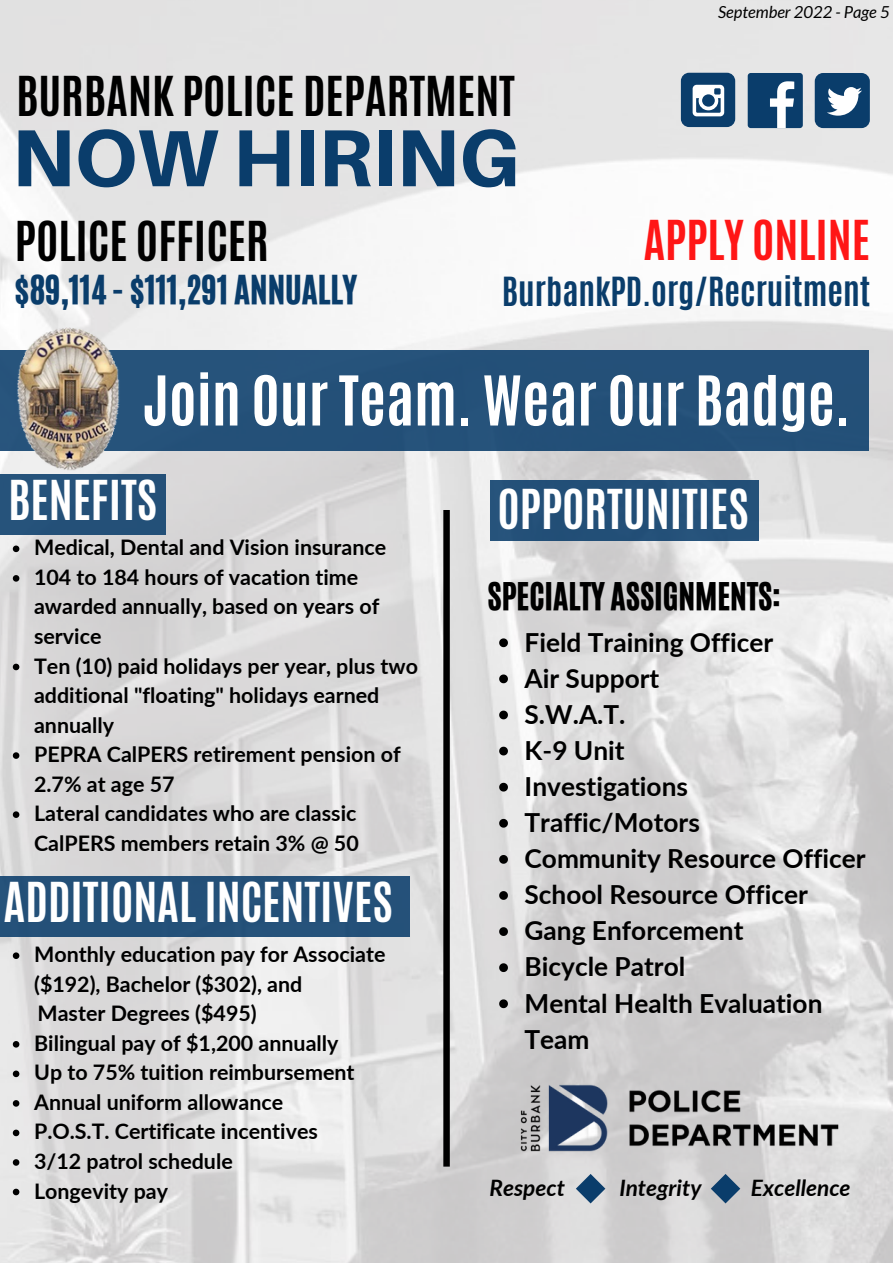
<style>
.page{position:relative;width:893px;height:1264px;background:#fff}
.page>*{position:absolute;margin:0;border:0;box-sizing:border-box;transform-origin:0 0}
.t1{font:800 80.85px "Aileron";color:#0a3d6b}
.t2{font:700 58.35px "Antonio";color:#fff}
.t3{font:700 45.9px "Antonio";color:#fff}
.t4{font:700 45.9px "Antonio";color:#000}
.t5{font:700 45.9px "Antonio";color:#ff1616}
.t6{font:700 33.45px "Antonio";color:#0a3d6b}
.t7{font:33.45px "CA Generated";color:#0a3d6b}
.t8{font:32.1px "CA Generated";color:#000}
.t9{font:700 26.25px/36.2px "Lato";color:#000}
.t10{font:italic 700 22.65px "Lato";color:#000}
.t11{font:700 21.45px/29.5px "Lato";color:#000}
.t12{font:italic 16.5px "Lato";color:#000}
</style>
<div class="page">
<img style="left:0;top:0;width:892px;height:1262px">
<div style="left:0;top:350px;width:868px;height:100px;background:#245078"></div>
<img style="left:16px;top:326px;width:105px;height:148px">
<div style="left:747px;top:73px;width:55px;height:55px;background:#0a3d6b;border-radius:3px"></div>
<svg style="left:770px;top:81px;width:24px;height:47px"></svg>
<div style="left:814px;top:73px;width:55px;height:55px;background:#0a3d6b;border-radius:8px"></div>
<svg style="left:827px;top:87px;width:34px;height:29px"></svg>
<div style="left:680px;top:73px;width:55px;height:54px;background:#0a3d6b;border-radius:8px"></div>
<svg style="left:692px;top:85px;width:32px;height:31px"></svg>
<svg style="left:443px;top:510px;width:7px;height:656px;background:#111"></svg>
<div style="left:0;top:474px;width:165px;height:61px;background:#245078"></div>
<svg style="left:13px;top:545px;width:6px;height:7px"></svg>
<svg style="left:13px;top:575px;width:6px;height:6px"></svg>
<svg style="left:13px;top:663px;width:6px;height:7px"></svg>
<svg style="left:13px;top:752px;width:6px;height:6px"></svg>
<svg style="left:13px;top:811px;width:6px;height:7px"></svg>
<div style="left:0;top:876px;width:409px;height:60px;background:#245078"></div>
<img style="left:487px;top:1069px;width:384px;height:97px">
<div style="left:490px;top:480px;width:268px;height:60px;background:#235078"></div>
<svg style="left:575px;top:1173px;width:30px;height:30px"></svg>
<svg style="left:710px;top:1173px;width:30px;height:30px"></svg>
<svg style="left:13px;top:952px;width:6px;height:7px"></svg>
<svg style="left:13px;top:1041px;width:6px;height:6px"></svg>
<svg style="left:13px;top:1070px;width:6px;height:7px"></svg>
<svg style="left:13px;top:1100px;width:6px;height:6px"></svg>
<svg style="left:13px;top:1129px;width:6px;height:7px"></svg>
<svg style="left:13px;top:1159px;width:6px;height:6px"></svg>
<svg style="left:13px;top:1188px;width:6px;height:7px"></svg>
<svg style="left:499px;top:638px;width:9px;height:9px"></svg>
<svg style="left:499px;top:674px;width:9px;height:9px"></svg>
<svg style="left:499px;top:710px;width:9px;height:9px"></svg>
<svg style="left:499px;top:746px;width:9px;height:9px"></svg>
<svg style="left:499px;top:782px;width:9px;height:9px"></svg>
<svg style="left:499px;top:819px;width:9px;height:8px"></svg>
<svg style="left:499px;top:855px;width:9px;height:8px"></svg>
<svg style="left:499px;top:891px;width:9px;height:8px"></svg>
<svg style="left:499px;top:927px;width:9px;height:8px"></svg>
<svg style="left:499px;top:963px;width:9px;height:9px"></svg>
<svg style="left:499px;top:999px;width:9px;height:9px"></svg>
<p class="t12" style="left:718px;top:2px;width:173px">September 2022 - Page 5</p>
<h3 class="t4" style="left:16px;top:64px;width:500px">BURBANK POLICE DEPARTMENT</h3>
<h1 class="t1" style="left:12px;top:108px;width:509px">NOW HIRING</h1>
<h3 class="t4" style="left:15px;top:208px;width:255px">POLICE OFFICER</h3>
<h3 class="t7" style="left:15px;top:266px;width:343px">$89,114 - $111,291 ANNUALLY</h3>
<h3 class="t5" style="left:643px;top:207px;width:228px">APPLY ONLINE</h3>
<h3 class="t6" style="left:502px;top:268px;width:370px">BurbankPD.org/Recruitment</h3>
<h2 class="t2" style="left:143px;top:359px;width:708px">Join Our Team. Wear Our Badge.</h2>
<h3 class="t3" style="left:8px;top:467px;width:150px">BENEFITS</h3>
<p class="t11" style="left:34px;top:532px;width:385px">Medical, Dental and Vision insurance<br>104 to 184 hours of vacation time awarded annually, based on years of service<br>Ten (10) paid holidays per year, plus two additional "floating" holidays earned annually<br>PEPRA CalPERS retirement pension of<br>2.7% at age 57<br>Lateral candidates who are classic<br>CalPERS members retain 3% @ 50</p>
<h3 class="t3" style="left:4px;top:869px;width:390px">ADDITIONAL INCENTIVES</h3>
<p class="t11" style="left:34px;top:939px;width:353px">Monthly education pay for Associate ($192), Bachelor ($302), and</p>
<p class="t11" style="left:34px;top:1027px;width:322px">Bilingual pay of $1,200 annually<br>Up to 75% tuition reimbursement<br>Annual uniform allowance<br>P.O.S.T. Certificate incentives<br>3/12 patrol schedule<br>Longevity pay</p>
<p class="t11" style="left:37px;top:998px;width:221px">Master Degrees ($495)</p>
<h3 class="t3" style="left:497px;top:476px;width:253px">OPPORTUNITIES</h3>
<h3 class="t8" style="left:487px;top:573px;width:295px">SPECIALTY ASSIGNMENTS:</h3>
<p class="t9" style="left:524px;top:623px;width:342px">Field Training Officer<br>Air Support<br>S.W.A.T.<br>K-9 Unit<br>Investigations<br>Traffic/Motors<br>Community Resource Officer<br>School Resource Officer<br>Gang Enforcement<br>Bicycle Patrol<br>Mental Health Evaluation<br>Team</p>
<p class="t10" style="left:489px;top:1173px;width:77px">Respect</p>
<p class="t10" style="left:619px;top:1173px;width:84px">Integrity</p>
<p class="t10" style="left:751px;top:1173px;width:101px">Excellence</p>
</div>
